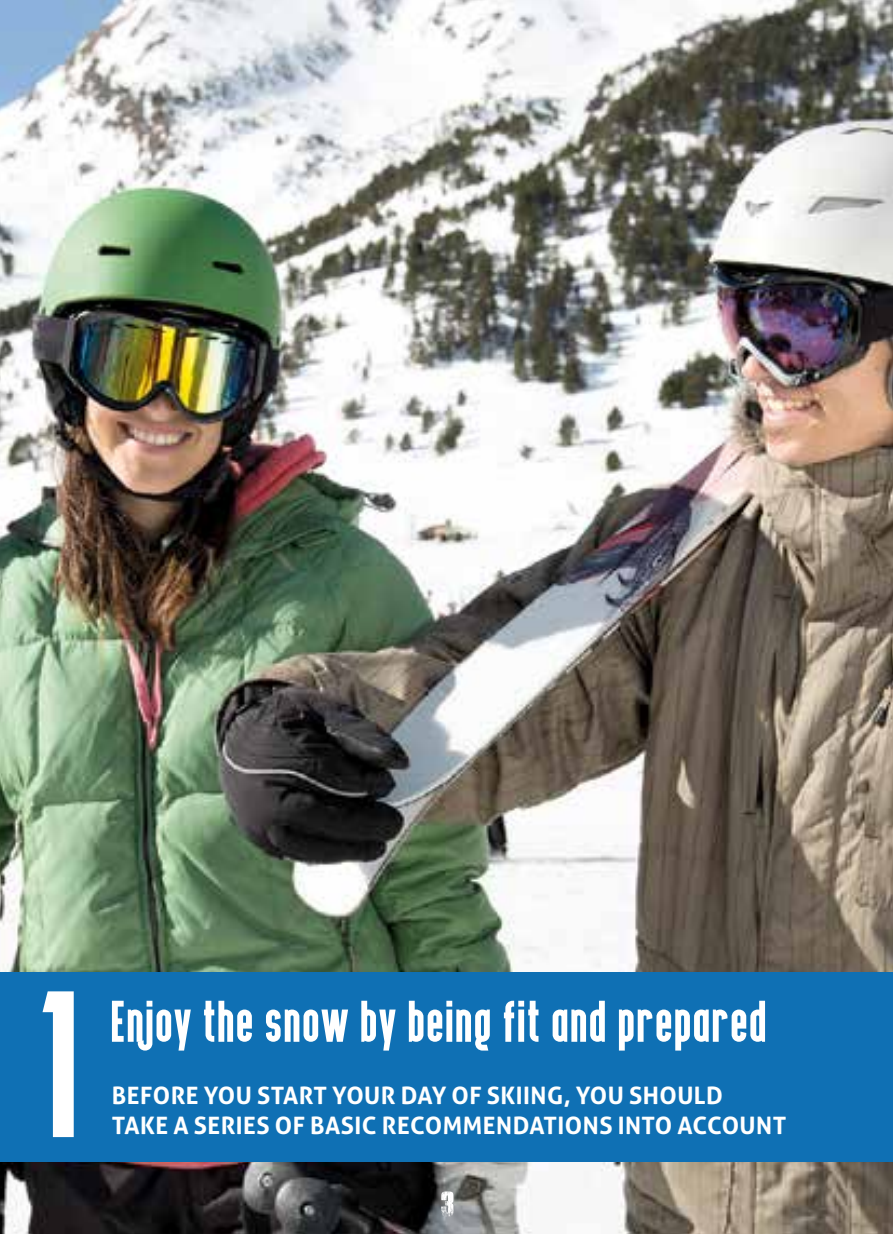
<style>
.page{position:relative;width:893px;height:1234px;background:#fff}
.page>*{position:absolute;margin:0;border:0;box-sizing:border-box;transform-origin:0 0}
.t1{font:213px "Bold Testament";color:#fff}
.t2{font:60px "Bold Testament";letter-spacing:.02em;color:#fff}
.t3{font:700 24px/30px "Aller";letter-spacing:.02em;color:#fff}
</style>
<div class="page">
<img style="left:0;top:0;width:893px;height:1233px">
<div style="left:0;top:972px;width:893px;height:189px;background:#0f70b4"></div>
<svg style="left:441px;top:1190px;width:12px;height:26px"></svg>
<h1 class="t1" style="left:43px;top:943px;width:43px">1</h1>
<h2 class="t2" style="left:112px;top:987px;width:657px">Enjoy the snow by being fit and prepared</h2>
<p class="t3" style="left:112px;top:1080px;width:676px">BEFORE YOU START YOUR DAY OF SKIING, YOU SHOULD<br>TAKE A SERIES OF BASIC RECOMMENDATIONS INTO ACCOUNT</p>
</div>
